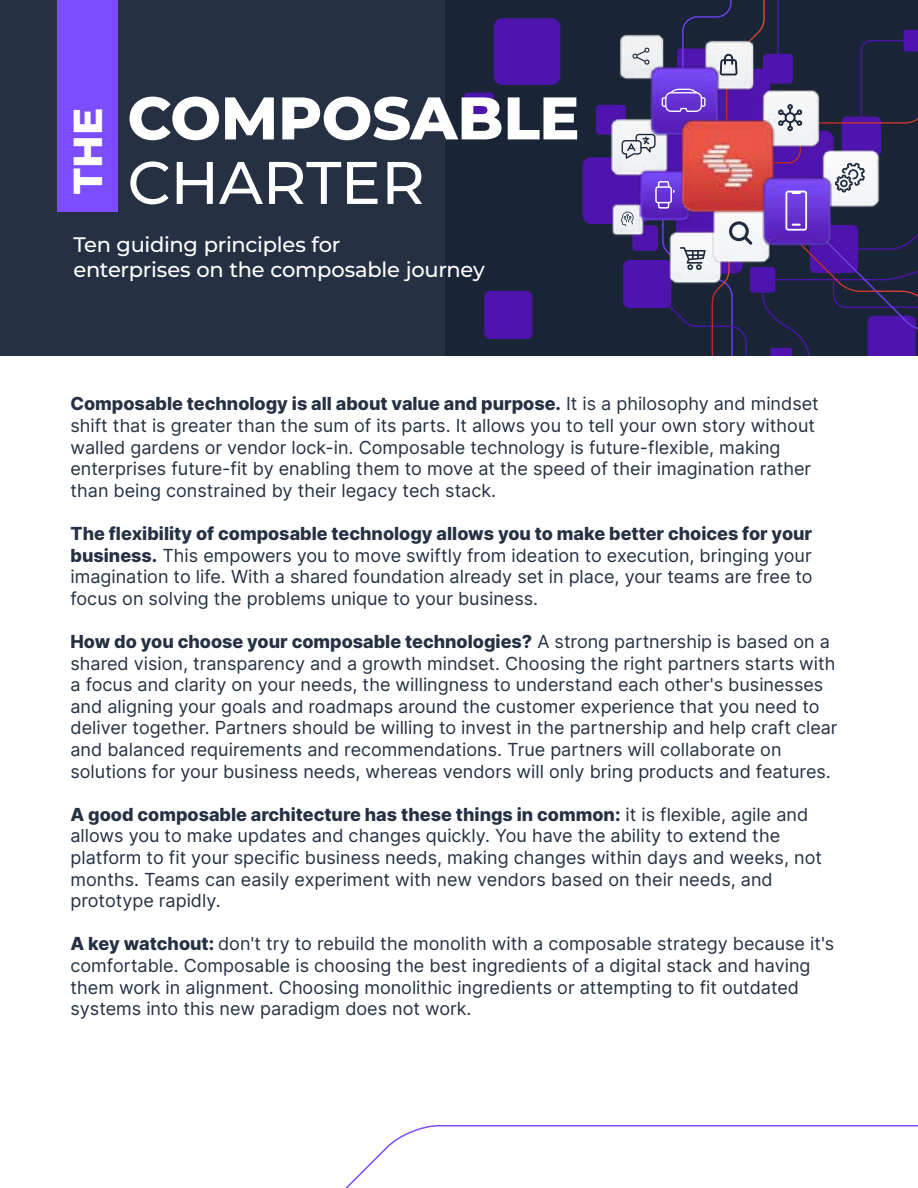
<style>
.page{position:relative;width:918px;height:1188px;background:#fff}
.page>*{position:absolute;margin:0;border:0;box-sizing:border-box;transform-origin:0 0}
.t1{font:100 60px "Montserrat";letter-spacing:-.005em;color:#fff}
.t2{font:100 40.5px "Montserrat";color:#fff}
.t3{font:100 21px/25.5px "Montserrat";letter-spacing:-.01em;color:#fff}
.t4{font:18px/21.6px "Inter";color:#253143}
.s1{font-weight:800}
</style>
<div class="page">
<svg style="left:345px;top:1125px;width:573px;height:63px"></svg>
<div style="left:0;top:0;width:918px;height:356px;background:#253143"></div>
<img style="left:445px;top:0;width:176px;height:356px">
<svg style="left:621px;top:0;width:297px;height:356px"></svg>
<div style="left:57px;top:0;width:60px;height:212px;background:#7c4dff"></div>
<h1 class="t1" style="left:128px;top:78px;width:454px">COMPOSABLE</h1>
<h2 class="t2" style="left:61px;top:194px;width:87px;rotate:-90deg">THE</h2>
<h1 class="t1" style="left:128px;top:143px;width:299px">CHARTER</h1>
<p class="t3" style="left:74px;top:231px;width:413px">Ten guiding principles for<br>enterprises on the composable journey</p>
<p class="t4" style="left:70px;top:393px;width:750px"><span class="s1">Composable technology is all about value and purpose.</span> It is a philosophy and mindset shift that is greater than the sum of its parts. It allows you to tell your own story without walled gardens or vendor lock-in. Composable technology is future-flexible, making enterprises future-fit by enabling them to move at the speed of their imagination rather than being constrained by their legacy tech stack.</p>
<p class="t4" style="left:70px;top:522px;width:744px;text-align:justify"><span class="s1">The flexibility of composable technology allows you to make better choices for your business.</span> This empowers you to move swiftly from ideation to execution, bringing your imagination to life. With a shared foundation already set in place, your teams are free to focus on solving the problems unique to your business.</p>
<p class="t4" style="left:70px;top:630px;width:769px"><span class="s1">How do you choose your composable technologies?</span> A strong partnership is based on a shared vision, transparency and a growth mindset. Choosing the right partners starts with a focus and clarity on your needs, the willingness to understand each other's businesses and aligning your goals and roadmaps around the customer experience that you need to deliver together. Partners should be willing to invest in the partnership and help craft clear and balanced requirements and recommendations. True partners will collaborate on solutions for your business needs, whereas vendors will only bring products and features.</p>
<p class="t4" style="left:70px;top:803px;width:753px"><span class="s1">A good composable architecture has these things in common:</span> it is flexible, agile and allows you to make updates and changes quickly. You have the ability to extend the platform to fit your specific business needs, making changes within days and weeks, not months. Teams can easily experiment with new vendors based on their needs, and prototype rapidly.</p>
<p class="t4" style="left:70px;top:933px;width:765px"><span class="s1">A key watchout:</span> don't try to rebuild the monolith with a composable strategy because it's comfortable. Composable is choosing the best ingredients of a digital stack and having them work in alignment. Choosing monolithic ingredients or attempting to fit outdated systems into this new paradigm does not work.</p>
</div>
